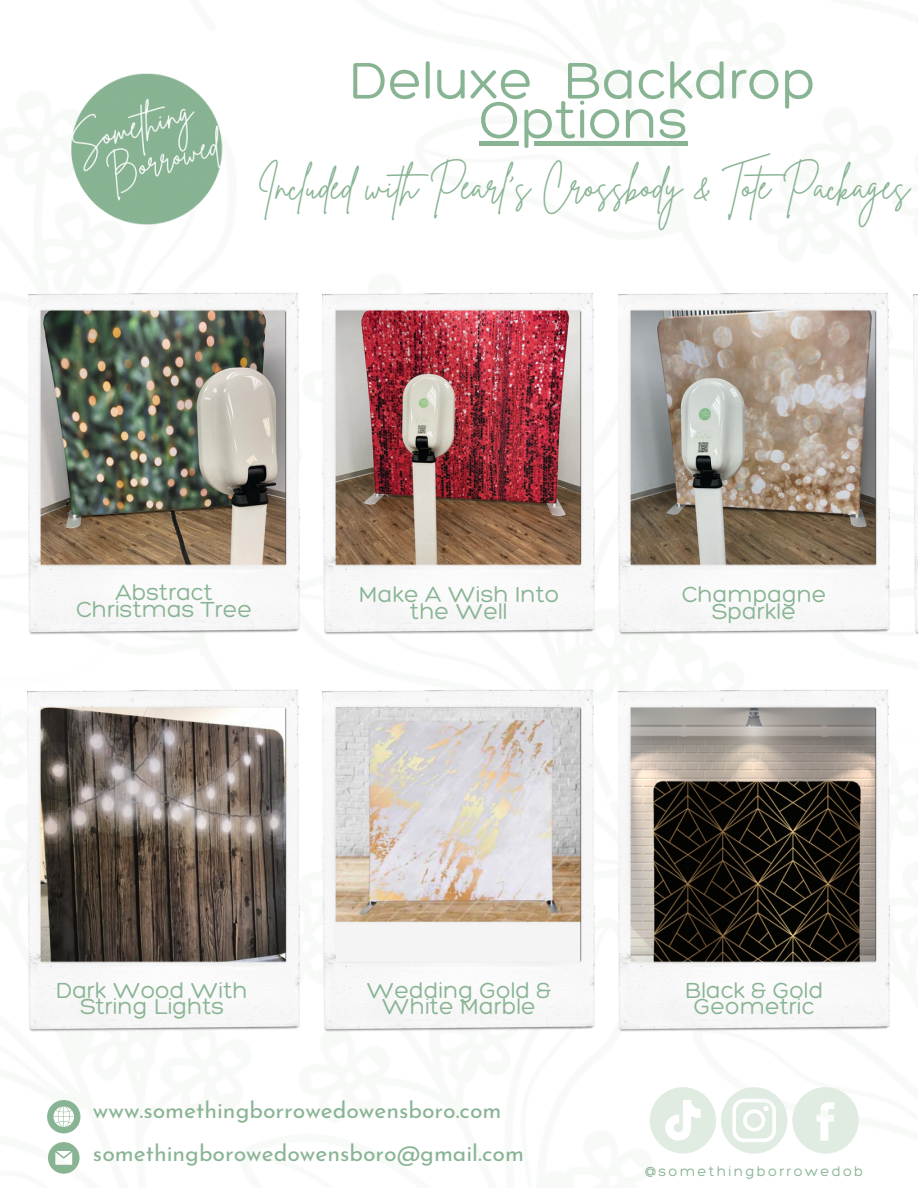
<style>
.page{position:relative;width:918px;height:1188px;background:#fff}
.page>*{position:absolute;margin:0;border:0;box-sizing:border-box;transform-origin:0 0}
.t1{font:300 55.8px/39.3px "Hero";color:#89b494;text-align:center}
.t2{font:37.35px "Brittany Signature";color:#89b494}
.t3{font:300 23.7px/16.6px "Hero";color:#89b494;text-align:center}
.t4{font:22.95px "Josefin Sans";color:#89b494}
.t5{font:300 14.55px "Hero";letter-spacing:.16em;color:#89b494}
</style>
<div class="page">
<svg style="left:47px;top:1100px;width:33px;height:33px"></svg>
<svg style="left:48px;top:1142px;width:31px;height:32px"></svg>
<svg style="left:650px;top:1087px;width:209px;height:67px"></svg>
<img style="left:71px;top:73px;width:152px;height:152px">
<img style="left:913px;top:294px;width:5px;height:341px">
<img style="left:323px;top:293px;width:272px;height:342px">
<img style="left:618px;top:293px;width:272px;height:342px">
<img style="left:28px;top:293px;width:272px;height:342px">
<img style="left:28px;top:690px;width:272px;height:342px">
<img style="left:323px;top:690px;width:272px;height:342px">
<img style="left:618px;top:690px;width:272px;height:342px">
<div style="left:479px;top:141px;width:209px;height:5px;background:#89b494"></div>
<p class="t1" style="left:351px;top:59px;width:466px">Deluxe Backdrop<br>Options</p>
<p class="t2" style="left:257px;top:161px;width:654px">Included with Pearl's Crossbody &amp; Tote Packages</p>
<p class="t3" style="left:76px;top:584px;width:178px">Abstract<br>Christmas Tree</p>
<p class="t3" style="left:359px;top:585px;width:202px">Make A Wish Into the Well</p>
<p class="t3" style="left:682px;top:585px;width:146px">Champagne<br>Sparkle</p>
<p class="t3" style="left:57px;top:981px;width:193px">Dark Wood With<br>String Lights</p>
<p class="t3" style="left:367px;top:981px;width:186px">Wedding Gold &amp;<br>White Marble</p>
<p class="t3" style="left:685px;top:981px;width:140px">Black &amp; Gold<br>Geometric</p>
<p class="t4" style="left:93px;top:1101px;width:410px">www.somethingborrowedowensboro.com</p>
<p class="t4" style="left:93px;top:1144px;width:432px">somethingborowedowensboro@gmail.com</p>
<p class="t5" style="left:645px;top:1162px;width:220px">@somethingborrowedob</p>
</div>
